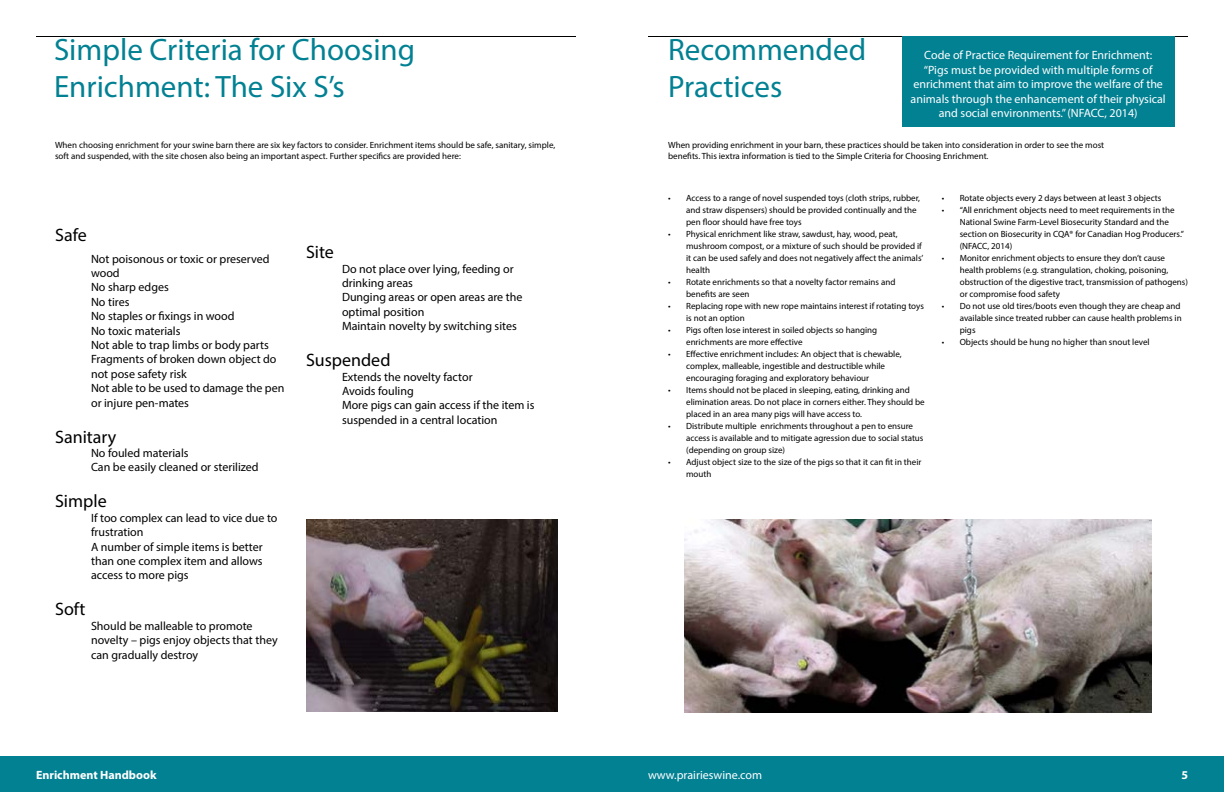
<style>
.page{position:relative;width:1224px;height:792px;background:#fff}
.page>*{position:absolute;margin:0;border:0;box-sizing:border-box;transform-origin:0 0}
.t1{font:31px/37.2px "Myriad Pro";color:#028193}
.t2{font:18px "Myriad Pro";color:#000}
.t3{font:12px/14.4px "Myriad Pro";color:#000}
.t4{font:12px/14.4px "Myriad Pro";color:#fff;text-align:center}
.t5{font:700 12px "Myriad Pro";color:#fff}
.t6{font:9px/12px "Myriad Pro";color:#000}
</style>
<div class="page">
<div style="left:0;top:756px;width:1224px;height:36px;background:#028193"></div>
<hr style="left:36px;top:36px;width:540px;height:1px;background:#000">
<hr style="left:648px;top:36px;width:540px;height:1px;background:#000">
<img style="left:306px;top:520px;width:252px;height:192px">
<img style="left:685px;top:520px;width:466px;height:192px">
<div style="left:902px;top:36px;width:272px;height:91px;background:#028193"></div>
<h1 class="t1" style="left:54px;top:31px;width:363px">Simple Criteria for Choosing<br>Enrichment: The Six S’s</h1>
<p class="t6" style="left:55px;top:139px;width:502px;line-height:10.8px">When choosing enrichment for your swine barn there are six key factors to consider. Enrichment items should be safe, sanitary, simple, soft and suspended, with the site chosen also being an important aspect. Further specifics are provided here:</p>
<h2 class="t2" style="left:55px;top:224px;width:33px">Safe</h2>
<p class="t3" style="left:91px;top:251px;width:195px">Not poisonous or toxic or preserved wood<br>No sharp edges<br>No tires<br>No staples or fixings in wood<br>No toxic materials<br>Not able to trap limbs or body parts<br>Fragments of broken down object do not pose safety risk<br>Not able to be used to damage the pen or injure pen-mates</p>
<h2 class="t2" style="left:55px;top:425px;width:63px">Sanitary</h2>
<h3 class="t3" style="left:91px;top:446px;width:169px">No fouled materials<br>Can be easily cleaned or sterilized</h3>
<h2 class="t2" style="left:55px;top:490px;width:53px">Simple</h2>
<h3 class="t3" style="left:91px;top:510px;width:188px">If too complex can lead to vice due to frustration<br>A number of simple items is better than one complex item and allows access to more pigs</h3>
<h2 class="t2" style="left:55px;top:598px;width:32px">Soft</h2>
<h3 class="t3" style="left:91px;top:618px;width:188px">Should be malleable to promote novelty – pigs enjoy objects that they can gradually destroy</h3>
<h2 class="t2" style="left:306px;top:241px;width:29px">Site</h2>
<h3 class="t3" style="left:342px;top:261px;width:182px">Do not place over lying, feeding or drinking areas<br>Dunging areas or open areas are the optimal position<br>Maintain novelty by switching sites</h3>
<h2 class="t2" style="left:306px;top:349px;width:86px">Suspended</h2>
<h3 class="t3" style="left:342px;top:369px;width:194px">Extends the novelty factor<br>Avoids fouling<br>More pigs can gain access if the item is suspended in a central location</h3>
<h1 class="t1" style="left:668px;top:31px;width:199px">Recommended<br>Practices</h1>
<h3 class="t4" style="left:911px;top:48px;width:257px">Code of Practice Requirement for Enrichment: “Pigs must be provided with multiple forms of enrichment that aim to improve the welfare of the animals through the enhancement of their physical and social environments.” (NFACC, 2014)</h3>
<p class="t6" style="left:668px;top:139px;width:438px;line-height:10.8px">When providing enrichment in your barn, these practices should be taken into consideration in order to see the most benefits. This iextra information is tied to the Simple Criteria for Choosing Enrichment.</p>
<p class="t6" style="left:686px;top:192px;width:235px;text-indent:-18px">• Access to a range of novel suspended toys (cloth strips, rubber, and straw dispensers) should be provided continually and the pen floor should have free toys</p>
<p class="t6" style="left:686px;top:228px;width:239px;text-indent:-18px">• Physical enrichment like straw, sawdust, hay, wood, peat, mushroom compost, or a mixture of such should be provided if it can be used safely and does not negatively affect the animals’ health</p>
<p class="t6" style="left:686px;top:276px;width:211px;text-indent:-18px">• Rotate enrichments so that a novelty factor remains and benefits are seen</p>
<p class="t6" style="left:686px;top:300px;width:239px;text-indent:-18px">• Replacing rope with new rope maintains interest if rotating toys is not an option</p>
<p class="t6" style="left:686px;top:324px;width:193px;text-indent:-18px">• Pigs often lose interest in soiled objects so hanging enrichments are more effective</p>
<p class="t6" style="left:686px;top:348px;width:217px;text-indent:-18px">• Effective enrichment includes: An object that is chewable, complex, malleable, ingestible and destructible while encouraging foraging and exploratory behaviour</p>
<p class="t6" style="left:686px;top:384px;width:240px;text-indent:-18px">• Items should not be placed in sleeping, eating, drinking and elimination areas. Do not place in corners either. They should be placed in an area many pigs will have access to.</p>
<p class="t6" style="left:686px;top:420px;width:239px;text-indent:-18px">• Distribute multiple enrichments throughout a pen to ensure access is available and to mitigate agression due to social status (depending on group size)</p>
<p class="t6" style="left:686px;top:456px;width:237px;text-indent:-18px">• Adjust object size to the size of the pigs so that it can fit in their mouth</p>
<p class="t6" style="left:942px;top:192px;width:221px">• Rotate objects every 2 days between at least 3 objects</p>
<p class="t6" style="left:960px;top:204px;width:226px;text-indent:-18px">• “All enrichment objects need to meet requirements in the National Swine Farm-Level Biosecurity Standard and the section on Biosecurity in CQA® for Canadian Hog Producers.” (NFACC, 2014)</p>
<p class="t6" style="left:960px;top:252px;width:230px;text-indent:-18px">• Monitor enrichment objects to ensure they don’t cause health problems (e.g. strangulation, choking, poisoning, obstruction of the digestive tract, transmission of pathogens) or compromise food safety</p>
<p class="t6" style="left:960px;top:300px;width:223px;text-indent:-18px">• Do not use old tires/boots even though they are cheap and available since treated rubber can cause health problems in pigs</p>
<p class="t6" style="left:942px;top:336px;width:210px">• Objects should be hung no higher than snout level</p>
<h3 class="t5" style="left:36px;top:768px;width:122px">Enrichment Handbook</h3>
<h3 class="t4" style="left:648px;top:767px;width:116px">www.prairieswine.com</h3>
<h3 class="t5" style="left:1181px;top:767px;width:8px">5</h3>
</div>
